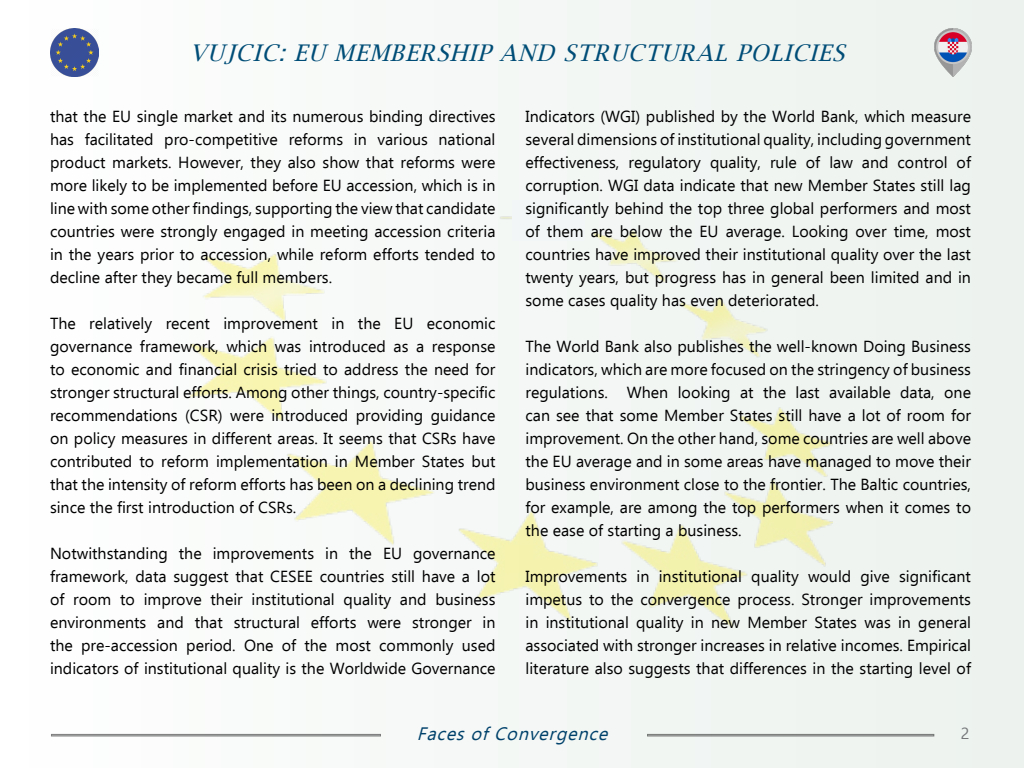
<style>
.page{position:relative;width:1024px;height:768px;background:#f4f8f5}
.page>*{position:absolute;margin:0;border:0;box-sizing:border-box;transform-origin:0 0}
.t1{font:italic 23px "Lucida Bright";color:#004d77}
.t2{font:italic 18px "Ebrima";color:#00416b}
.t3{font:16px/23px "Ebrima";color:#000;text-align:justify}
.t4{font:16px "Ebrima";color:#757779}
</style>
<div class="page">
<img style="left:191px;top:216px;width:642px;height:411px">
<img style="left:50px;top:28px;width:49px;height:48px">
<img style="left:934px;top:28px;width:38px;height:48px">
<div style="left:316px;top:210px;width:30px;height:23px;background:#f8fbf8"></div>
<div style="left:512px;top:200px;width:74px;height:42px;background:#f2f6f6"></div>
<h1 class="t1" style="left:190px;top:40px;width:663px">VUJCIC: EU MEMBERSHIP AND STRUCTURAL POLICIES</h1>
<p class="t3" style="left:50px;top:105px;width:447px">that the EU single market and its numerous binding directives has facilitated pro-competitive reforms in various national product markets. However, they also show that reforms were more likely to be implemented before EU accession, which is in line with some other findings, supporting the view that candidate countries were strongly engaged in meeting accession criteria in the years prior to accession, while reform efforts tended to decline after they became full members.</p>
<p class="t3" style="left:50px;top:312px;width:447px">The relatively recent improvement in the EU economic governance framework, which was introduced as a response to economic and financial crisis tried to address the need for stronger structural efforts. Among other things, country-specific recommendations (CSR) were introduced providing guidance on policy measures in different areas. It seems that CSRs have contributed to reform implementation in Member States but that the intensity of reform efforts has been on a declining trend since the first introduction of CSRs.</p>
<p class="t3" style="left:50px;top:542px;width:447px">Notwithstanding the improvements in the EU governance framework, data suggest that CESEE countries still have a lot of room to improve their institutional quality and business environments and that structural efforts were stronger in the pre-accession period. One of the most commonly used indicators of institutional quality is the Worldwide Governance</p>
<p class="t3" style="left:526px;top:105px;width:447px">Indicators (WGI) published by the World Bank, which measure several dimensions of institutional quality, including government effectiveness, regulatory quality, rule of law and control of corruption. WGI data indicate that new Member States still lag significantly behind the top three global performers and most of them are below the EU average. Looking over time, most countries have improved their institutional quality over the last twenty years, but progress has in general been limited and in some cases quality has even deteriorated.</p>
<p class="t3" style="left:526px;top:335px;width:447px">The World Bank also publishes the well-known Doing Business indicators, which are more focused on the stringency of business regulations. When looking at the last available data, one can see that some Member States still have a lot of room for improvement. On the other hand, some countries are well above the EU average and in some areas have managed to move their business environment close to the frontier. The Baltic countries, for example, are among the top performers when it comes to the ease of starting a business.</p>
<p class="t3" style="left:526px;top:564px;width:447px">Improvements in institutional quality would give significant impetus to the convergence process. Stronger improvements in institutional quality in new Member States was in general associated with stronger increases in relative incomes. Empirical literature also suggests that differences in the starting level of</p>
<p class="t2" style="left:417px;top:721px;width:199px">FacesofConvergence</p>
<p class="t4" style="left:961px;top:722px;width:10px">2</p>
</div>
